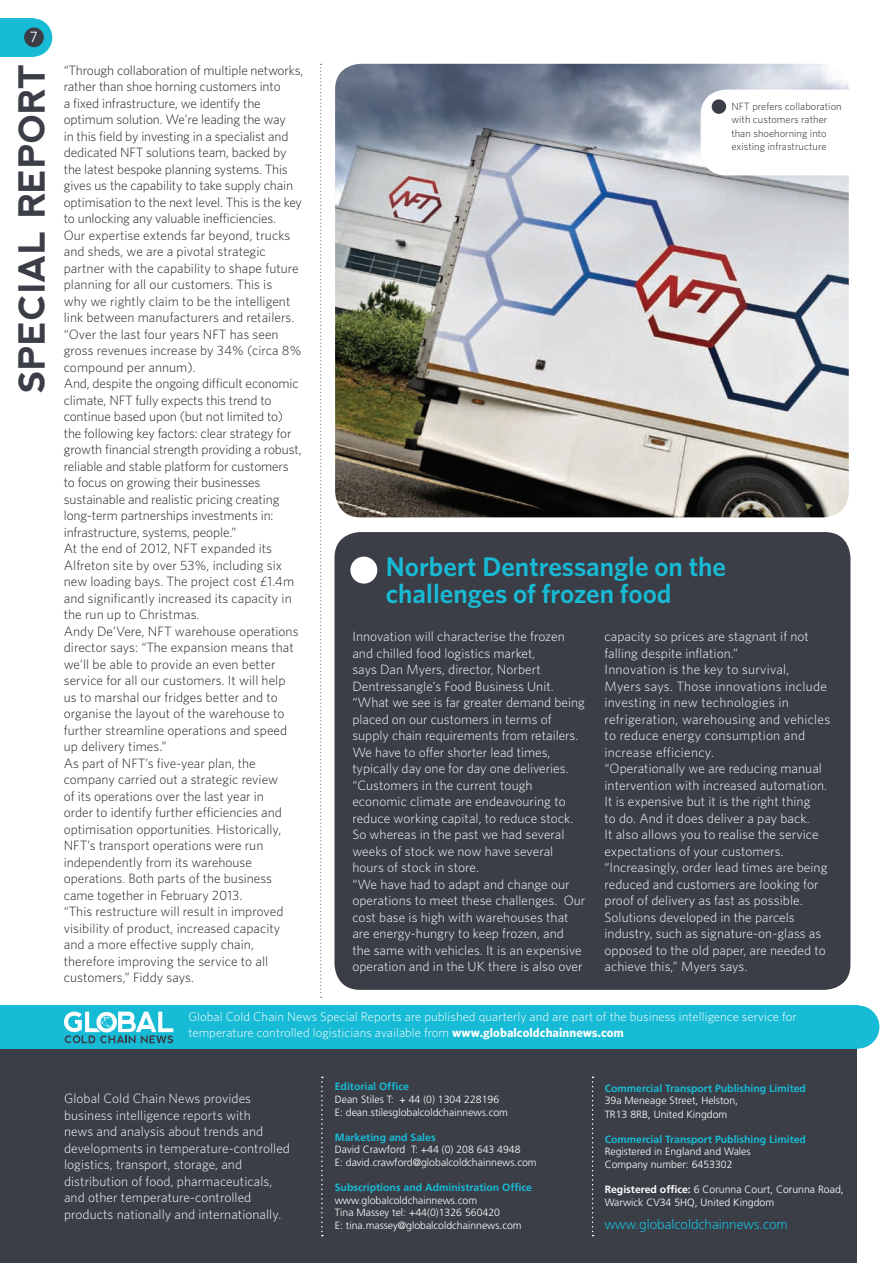
<style>
.page{position:relative;width:893px;height:1263px;background:#fff}
.page>*{position:absolute;margin:0;border:0;box-sizing:border-box;transform-origin:0 0}
.t1{font:700 36px "nevis";color:#3b3e47}
.t2{font:600 27px/27px "Whitney HTF";color:#18bbd6}
.t3{font:300 14.7px "Frutiger";color:#fff}
.t4{font:300 13.5px/16.5px "Whitney HTF";color:#231f20}
.t5{font:300 13.5px/16.5px "Whitney HTF";letter-spacing:.005em;color:#fff}
.t6{font:300 13.5px "Frutiger";color:#18bbd6}
.t7{font:300 12.75px/16.5px "Whitney HTF";letter-spacing:.005em;color:#fff}
.t8{font:300 10.5px/12.6px "Frutiger";color:#fff}
.t9{font:700 10.5px "Frutiger";color:#18bbd6}
.t10{font:300 10.5px/13.5px "Whitney HTF";letter-spacing:.005em;color:#231f20}
.s1{font-weight:700}
</style>
<div class="page">
<div style="left:0;top:18px;width:33px;height:39px;background:#18bbd6"></div>
<div style="left:14px;top:18px;width:38px;height:39px;background:#18bbd6;border-radius:50%"></div>
<svg style="left:24px;top:27px;width:20px;height:21px"></svg>
<div style="left:0;top:1030px;width:856px;height:233px;background:#3b3e47"></div>
<div style="left:0;top:1005px;width:858px;height:43px;background:#18bbd6"></div>
<div style="left:836px;top:1005px;width:43px;height:43px;background:#18bbd6;border-radius:50%"></div>
<svg style="left:321px;top:1076px;width:2px;height:160px"></svg>
<svg style="left:592px;top:1076px;width:1px;height:160px"></svg>
<svg style="left:64px;top:1012px;width:109px;height:31px"></svg>
<div style="left:334px;top:532px;width:516px;height:458px;background:#3b3e47;border-radius:26px"></div>
<div style="left:350px;top:557px;width:27px;height:27px;background:#fff;border-radius:50%"></div>
<img style="left:335px;top:64px;width:514px;height:453px">
<div style="left:701px;top:90px;width:186px;height:85px;background:#fff;border-radius:26px"></div>
<div style="left:712px;top:99px;width:14px;height:15px;background:#3b3e47;border-radius:50%"></div>
<svg style="left:320px;top:64px;width:2px;height:934px"></svg>
<p class="t3" style="left:30px;top:29px;width:10px">7</p>
<h1 class="t1" style="left:12px;top:393px;width:331px;rotate:-90deg">SPECIAL REPORT</h1>
<p class="t4" style="left:64px;top:61px;width:241px">“Through collaboration of multiple networks, rather than shoe horning customers into<br>a fixed infrastructure, we identify the optimum solution. We’re leading the way<br>in this field by investing in a specialist and dedicated NFT solutions team, backed by the latest bespoke planning systems. This gives us the capability to take supply chain optimisation to the next level. This is the key to unlocking any valuable inefficiencies.<br>Our expertise extends far beyond, trucks and sheds, we are a pivotal strategic partner with the capability to shape future planning for all our customers. This is<br>why we rightly claim to be the intelligent link between manufacturers and retailers. “Over the last four years NFT has seen gross revenues increase by 34% (circa 8% compound per annum).<br>And, despite the ongoing difficult economic climate, NFT fully expects this trend to continue based upon (but not limited to) the following key factors: clear strategy for growth financial strength providing a robust, reliable and stable platform for customers<br>to focus on growing their businesses sustainable and realistic pricing creating long-term partnerships investments in: infrastructure, systems, people.”<br>At the end of 2012, NFT expanded its Alfreton site by over 53%, including six new loading bays. The project cost £1.4m and significantly increased its capacity in the run up to Christmas.<br>Andy De’Vere, NFT warehouse operations director says: “The expansion means that we’ll be able to provide an even better service for all our customers. It will help<br>us to marshal our fridges better and to organise the layout of the warehouse to further streamline operations and speed up delivery times.”<br>As part of NFT’s five-year plan, the company carried out a strategic review<br>of its operations over the last year in<br>order to identify further efficiencies and optimisation opportunities. Historically, NFT’s transport operations were run independently from its warehouse operations. Both parts of the business came together in February 2013.<br>“This restructure will result in improved visibility of product, increased capacity and a more effective supply chain, therefore improving the service to all customers,” Fiddy says.</p>
<p class="t10" style="left:731px;top:99px;width:112px">NFT prefers collaboration with customers rather than shoehorning into existing infrastructure</p>
<h2 class="t2" style="left:386px;top:552px;width:342px">Norbert Dentressangle on the challenges of frozen food</h2>
<p class="t5" style="left:352px;top:628px;width:234px">Innovation will characterise the frozen and chilled food logistics market,<br>says Dan Myers, director, Norbert Dentressangle’s Food Business Unit. “What we see is far greater demand being placed on our customers in terms of supply chain requirements from retailers.<br>We have to offer shorter lead times, typically day one for day one deliveries. “Customers in the current tough economic climate are endeavouring to reduce working capital, to reduce stock.<br>So whereas in the past we had several weeks of stock we now have several hours of stock in store.<br>“We have had to adapt and change our operations to meet these challenges. Our cost base is high with warehouses that are energy-hungry to keep frozen, and<br>the same with vehicles. It is an expensive operation and in the UK there is also over</p>
<p class="t5" style="left:604px;top:628px;width:227px">capacity so prices are stagnant if not falling despite inflation.”<br>Innovation is the key to survival,<br>Myers says. Those innovations include investing in new technologies in refrigeration, warehousing and vehicles to reduce energy consumption and increase efficiency.<br>“Operationally we are reducing manual intervention with increased automation.<br>It is expensive but it is the right thing<br>to do. And it does deliver a pay back.<br>It also allows you to realise the service expectations of your customers. “Increasingly, order lead times are being reduced and customers are looking for proof of delivery as fast as possible.<br>Solutions developed in the parcels industry, such as signature-on-glass as opposed to the old paper, are needed to achieve this,” Myers says.</p>
<p class="t7" style="left:188px;top:1008px;width:610px">Global Cold Chain News Special Reports are published quarterly and are part of the business intelligence service for temperature controlled logisticians available from <span class="s1">www.globalcoldchainnews.com</span></p>
<p class="t5" style="left:64px;top:1090px;width:228px">Global Cold Chain News provides business intelligence reports with<br>news and analysis about trends and developments in temperature-controlled logistics, transport, storage, and distribution of food, pharmaceuticals, and other temperature-controlled products nationally and internationally.</p>
<p class="t9" style="left:335px;top:1080px;width:76px">Editorial Office</p>
<p class="t8" style="left:335px;top:1093px;width:175px">Dean Stiles T: + 44 (0) 1304 228196<br>E: dean.stilesglobalcoldchainnews.com</p>
<p class="t9" style="left:335px;top:1131px;width:102px">Marketing and Sales</p>
<p class="t8" style="left:335px;top:1143px;width:203px">David Crawford T: +44 (0) 208 643 4948<br>E: david.crawford@globalcoldchainnews.com</p>
<p class="t9" style="left:335px;top:1181px;width:199px">Subscriptions and Administration Office</p>
<p class="t8" style="left:335px;top:1194px;width:188px">www.globalcoldchainnews.com<br>Tina Massey tel: +44(0)1326 560420<br>E: tina.massey@globalcoldchainnews.com</p>
<p class="t9" style="left:605px;top:1082px;width:203px">Commercial Transport Publishing Limited</p>
<p class="t8" style="left:605px;top:1094px;width:135px;line-height:13.5px">39a Meneage Street, Helston,<br>TR13 8RB, United Kingdom</p>
<p class="t9" style="left:605px;top:1133px;width:203px">Commercial Transport Publishing Limited</p>
<p class="t8" style="left:605px;top:1146px;width:147px">Registered in England and Wales<br>Company number: 6453302</p>
<p class="t8" style="left:605px;top:1183px;width:241px"><span class="s1">Registered office:</span> 6 Corunna Court, Corunna Road,<br>Warwick CV34 5HQ, United Kingdom</p>
<p class="t6" style="left:605px;top:1217px;width:185px">www.globalcoldchainnews.com</p>
</div>
